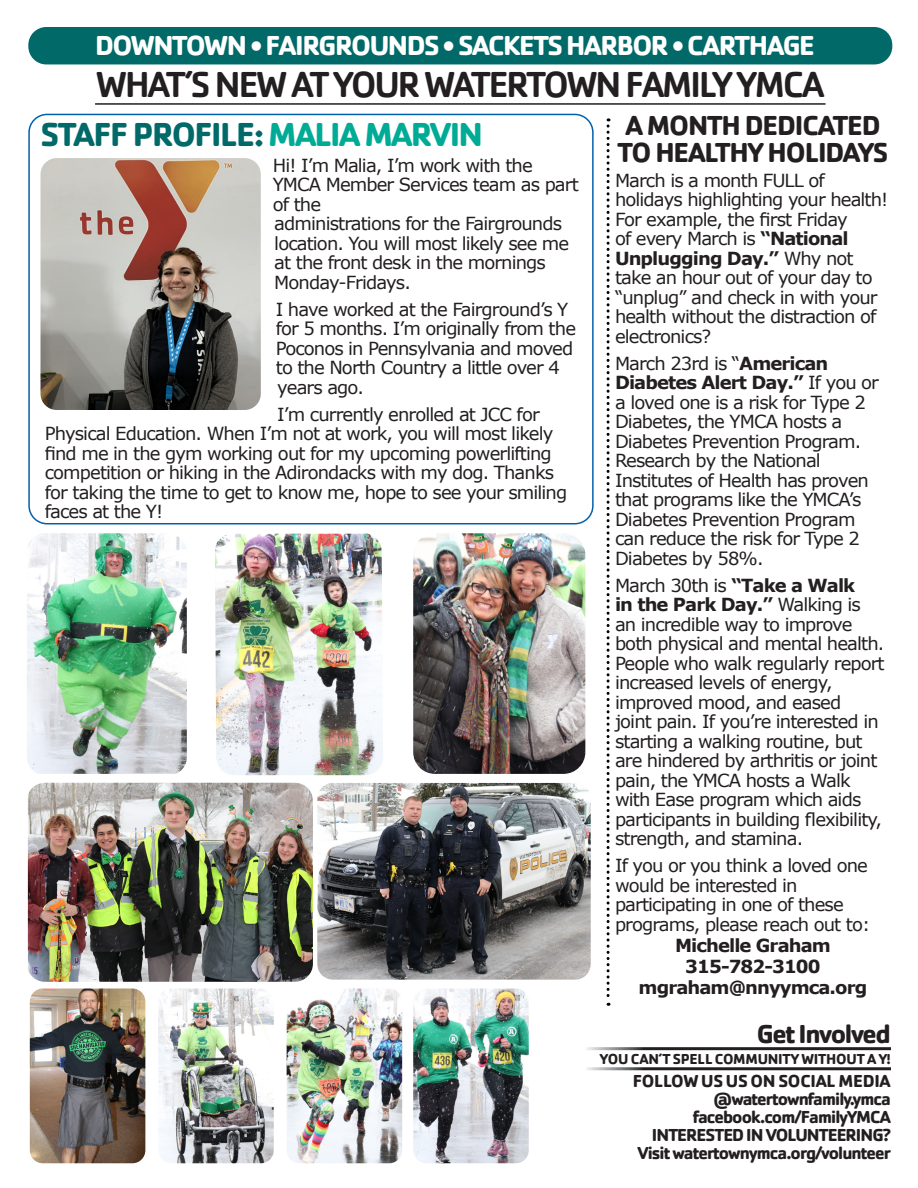
<style>
.page{position:relative;width:918px;height:1188px;background:#fff}
.page>*{position:absolute;margin:0;border:0;box-sizing:border-box;transform-origin:0 0}
.t1{font:500 37.5px "Cachet Pro";letter-spacing:-.05em;color:#231f20}
.t2{font:700 34.5px "Cachet Pro";letter-spacing:-.05em;color:#016a69}
.t3{font:700 28.5px "Cachet Pro";letter-spacing:-.05em;color:#fff}
.t4{font:700 28.5px/27px "Cachet Pro";letter-spacing:-.04em;color:#231f20}
.t5{font:700 27px "Cachet Pro";letter-spacing:-.05em;color:#231f20}
.t6{font:18px/19.5px "Verdana";letter-spacing:-.05em;color:#231f20}
.t7{font:700 18px "Cachet Pro";letter-spacing:-.05em;color:#231f20}
.t8{font:700 18px "Verdana";letter-spacing:-.05em;color:#231f20}
.t9{font:700 18px "Cachet Pro";letter-spacing:-.015em;color:#231f20}
.t10{font:700 15px "Cachet Pro";letter-spacing:-.015em;color:#231f20}
.s1{color:#00ab95}
.s2{font-weight:700}
</style>
<div class="page">
<div style="left:28px;top:27px;width:864px;height:37px;background:#016a69;border-radius:18px"></div>
<hr style="left:95px;top:103px;width:731px;height:2px;background:#231f20">
<img style="left:40px;top:158px;width:221px;height:252px">
<img style="left:413px;top:533px;width:172px;height:241px">
<img style="left:27px;top:533px;width:160px;height:241px">
<img style="left:30px;top:988px;width:115px;height:175px">
<img style="left:158px;top:988px;width:116px;height:175px">
<img style="left:287px;top:988px;width:115px;height:175px">
<img style="left:413px;top:988px;width:116px;height:175px">
<img style="left:28px;top:783px;width:285px;height:199px">
<img style="left:317px;top:783px;width:274px;height:197px">
<img style="left:215px;top:534px;width:168px;height:241px">
<div style="left:28px;top:114px;width:566px;height:410px;border:2px solid #0160ae;border-radius:18px"></div>
<svg style="left:607px;top:118px;width:3px;height:888px"></svg>
<p class="t3" style="left:95px;top:27px;width:721px">DOWNTOWN • FAIRGROUNDS • SACKETS HARBOR • CARTHAGE</p>
<p class="t1" style="left:96px;top:63px;width:730px">WHAT’S NEW AT YOUR WATERTOWN FAMILY YMCA</p>
<p class="t2" style="left:40px;top:113px;width:444px">STAFF PROFILE: <span class="s1">MALIA MARVIN</span></p>
<p class="t6" style="left:273px;top:155px;width:307px">Hi! I’m Malia, I’m work with the<br>YMCA Member Services team as part of the</p>
<p class="t6" style="left:274px;top:214px;width:296px">administrations for the Fairgrounds location. You will most likely see me at the front desk in the mornings<br>Monday-Fridays.</p>
<p class="t6" style="left:276px;top:299px;width:302px">I have worked at the Fairground’s Y for 5 months. I’m originally from the<br>Poconos in Pennsylvania and moved to the North Country a little over 4 years ago.</p>
<p class="t6" style="left:45px;top:404px;width:524px;text-indent:233px">I’m currently enrolled at JCC for Physical Education. When I’m not at work, you will most likely find me in the gym working out for my upcoming powerlifting competition or hiking in the Adirondacks with my dog. Thanks for taking the time to get to know me, hope to see your smiling faces at the Y!</p>
<p class="t4" style="left:618px;top:112px;width:272px">A MONTH DEDICATED<br>TO HEALTHY HOLIDAYS</p>
<p class="t6" style="left:615px;top:170px;width:275px">March is a month FULL of holidays highlighting your health!<br>For example, the first Friday<br>of every March is <span class="s2">“National<br>Unplugging Day.”</span> Why not take an hour out of your day to “unplug” and check in with your health without the distraction of electronics?</p>
<p class="t6" style="left:615px;top:353px;width:266px">March 23rd is “<span class="s2">American<br>Diabetes Alert Day.”</span> If you or a loved one is a risk for Type 2<br>Diabetes, the YMCA hosts a</p>
<p class="t6" style="left:615px;top:431px;width:256px">Diabetes Prevention Program.<br>Research by the National<br>Institutes of Health has proven that programs like the YMCA’s<br>Diabetes Prevention Program can reduce the risk for Type 2<br>Diabetes by 58%.</p>
<p class="t6" style="left:615px;top:575px;width:271px">March 30th is <span class="s2">“Take a Walk<br>in the Park Day.”</span> Walking is an incredible way to improve both physical and mental health.<br>People who walk regularly report increased levels of energy, improved mood, and eased<br>joint pain. If you’re interested in starting a walking routine, but are hindered by arthritis or joint pain, the YMCA hosts a Walk with Ease program which aids participants in building flexibility, strength, and stamina.</p>
<p class="t6" style="left:615px;top:856px;width:254px">If you or you think a loved one would be interested in</p>
<p class="t6" style="left:615px;top:895px;width:257px">participating in one of these programs, please reach out to:</p>
<p class="t8" style="left:675px;top:932px;width:157px">Michelle Graham</p>
<p class="t8" style="left:685px;top:953px;width:137px">315-782-3100</p>
<p class="t8" style="left:639px;top:974px;width:230px">mgraham@nnyymca.org</p>
<p class="t5" style="left:757px;top:1017px;width:136px">Get Involved</p>
<p class="t10" style="left:600px;top:1050px;width:293px">YOU CAN’T SPELL COMMUNITY WITHOUT A Y!</p>
<p class="t9" style="left:633px;top:1069px;width:259px">FOLLOW US US ON SOCIAL MEDIA</p>
<p class="t7" style="left:714px;top:1087px;width:179px">@watertownfamily.ymca</p>
<p class="t7" style="left:693px;top:1105px;width:200px">facebook.com/FamilyYMCA</p>
<p class="t7" style="left:652px;top:1123px;width:241px">INTERESTED IN VOLUNTEERING?</p>
<p class="t7" style="left:637px;top:1141px;width:255px">Visit watertownymca.org/volunteer</p>
</div>
